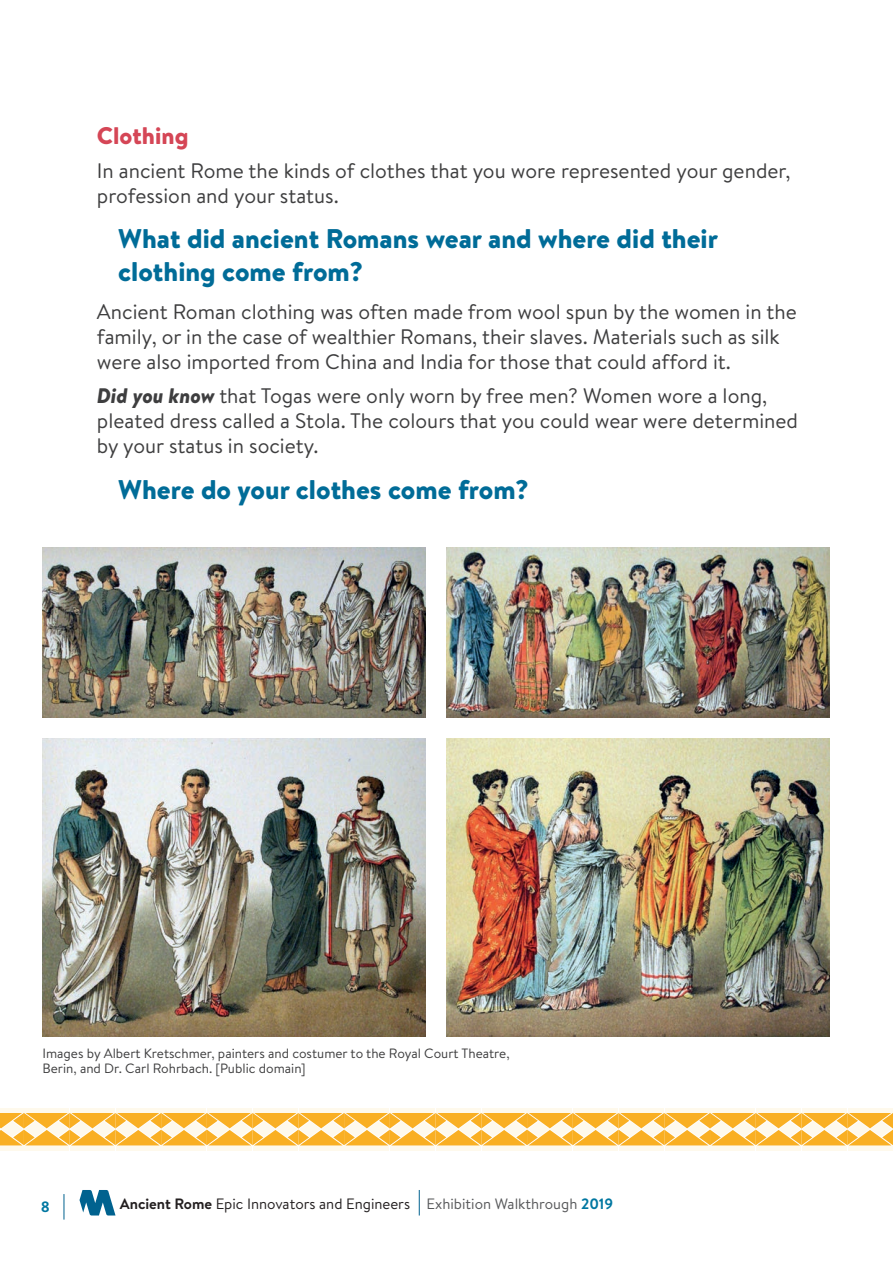
<style>
.page{position:relative;width:893px;height:1263px;background:#fff}
.page>*{position:absolute;margin:0;border:0;box-sizing:border-box;transform-origin:0 0}
.t1{font:900 27px/32.4px "Brandon Text";color:#006c98}
.t2{font:900 24px "Brandon Text";color:#d54656}
.t3{font:21px/25.2px "Brandon Text";color:#3e3e3f}
.t4{font:15px "Brandon Text";color:#231f20}
.t5{font:700 15px "Brandon Text";color:#0077a1}
.t6{font:13.5px/15px "Brandon Text";color:#3e3e3f}
.s1{font-weight:900;font-style:italic}
.s2{font-weight:700}
.s3{color:#57585a}
.s4{font-weight:700;color:#0077a1}
</style>
<div class="page">
<svg style="left:419px;top:1190px;width:1px;height:25px"></svg>
<svg style="left:80px;top:1190px;width:36px;height:25px"></svg>
<img style="left:43px;top:547px;width:382px;height:170px">
<img style="left:446px;top:547px;width:383px;height:170px">
<img style="left:43px;top:738px;width:382px;height:298px">
<img style="left:446px;top:738px;width:383px;height:298px">
<svg style="left:64px;top:1194px;width:1px;height:25px"></svg>
<hr style="left:0;top:1146px;width:23px;height:4px;background:#fef9ec">
<hr style="left:0;top:1108px;width:23px;height:4px;background:#fef9ec">
<hr style="left:25px;top:1146px;width:44px;height:4px;background:#fef9ec">
<hr style="left:25px;top:1108px;width:44px;height:4px;background:#fef9ec">
<hr style="left:70px;top:1146px;width:45px;height:4px;background:#fef9ec">
<hr style="left:70px;top:1108px;width:45px;height:4px;background:#fef9ec">
<hr style="left:116px;top:1146px;width:44px;height:4px;background:#fef9ec">
<hr style="left:116px;top:1108px;width:44px;height:4px;background:#fef9ec">
<hr style="left:162px;top:1146px;width:44px;height:4px;background:#fef9ec">
<hr style="left:162px;top:1108px;width:44px;height:4px;background:#fef9ec">
<hr style="left:207px;top:1146px;width:45px;height:4px;background:#fef9ec">
<hr style="left:207px;top:1108px;width:45px;height:4px;background:#fef9ec">
<hr style="left:253px;top:1146px;width:45px;height:4px;background:#fef9ec">
<hr style="left:253px;top:1108px;width:45px;height:4px;background:#fef9ec">
<hr style="left:299px;top:1146px;width:44px;height:4px;background:#fef9ec">
<hr style="left:299px;top:1108px;width:44px;height:4px;background:#fef9ec">
<hr style="left:345px;top:1146px;width:44px;height:4px;background:#fef9ec">
<hr style="left:345px;top:1108px;width:44px;height:4px;background:#fef9ec">
<hr style="left:390px;top:1146px;width:45px;height:4px;background:#fef9ec">
<hr style="left:390px;top:1108px;width:45px;height:4px;background:#fef9ec">
<hr style="left:436px;top:1146px;width:45px;height:4px;background:#fef9ec">
<hr style="left:436px;top:1108px;width:45px;height:4px;background:#fef9ec">
<hr style="left:482px;top:1146px;width:44px;height:4px;background:#fef9ec">
<hr style="left:482px;top:1108px;width:44px;height:4px;background:#fef9ec">
<hr style="left:528px;top:1146px;width:44px;height:4px;background:#fef9ec">
<hr style="left:528px;top:1108px;width:44px;height:4px;background:#fef9ec">
<hr style="left:573px;top:1146px;width:45px;height:4px;background:#fef9ec">
<hr style="left:573px;top:1108px;width:45px;height:4px;background:#fef9ec">
<hr style="left:619px;top:1146px;width:45px;height:4px;background:#fef9ec">
<hr style="left:619px;top:1108px;width:45px;height:4px;background:#fef9ec">
<hr style="left:665px;top:1146px;width:44px;height:4px;background:#fef9ec">
<hr style="left:665px;top:1108px;width:44px;height:4px;background:#fef9ec">
<hr style="left:711px;top:1146px;width:44px;height:4px;background:#fef9ec">
<hr style="left:711px;top:1108px;width:44px;height:4px;background:#fef9ec">
<hr style="left:756px;top:1146px;width:45px;height:4px;background:#fef9ec">
<hr style="left:756px;top:1108px;width:45px;height:4px;background:#fef9ec">
<hr style="left:802px;top:1146px;width:44px;height:4px;background:#fef9ec">
<hr style="left:802px;top:1108px;width:44px;height:4px;background:#fef9ec">
<svg style="left:0;top:1113px;width:893px;height:32px;background:#fac868"></svg>
<hr style="left:848px;top:1146px;width:44px;height:4px;background:#fef9ec">
<hr style="left:848px;top:1108px;width:44px;height:4px;background:#fef9ec">
<p class="t2" style="left:97px;top:119px;width:93px">Clothing</p>
<p class="t3" style="left:97px;top:157px;width:695px">In ancient Rome the kinds of clothes that you wore represented your gender, profession and your status.</p>
<p class="t1" style="left:118px;top:222px;width:601px">What did ancient Romans wear and where did their clothing come from?</p>
<p class="t3" style="left:97px;top:298px;width:701px">Ancient Roman clothing was often made from wool spun by the women in the family, or in the case of wealthier Romans, their slaves. Materials such as silk were also imported from China and India for those that could afford it.</p>
<p class="t3" style="left:97px;top:382px;width:703px"><span class="s1">Did you know</span> that Togas were only worn by free men? Women wore a long, pleated dress called a Stola. The colours that you could wear were determined by your status in society.</p>
<p class="t1" style="left:118px;top:472px;width:412px">Where do your clothes come from?</p>
<p class="t6" style="left:43px;top:1046px;width:469px">Images by Albert Kretschmer, painters and costumer to the Royal Court Theatre,<br>Berin, and Dr. Carl Rohrbach. [Public domain]</p>
<p class="t5" style="left:41px;top:1196px;width:11px">8</p>
<p class="t4" style="left:120px;top:1193px;width:495px"><span class="s2">Ancient Rome</span> Epic Innovators and Engineers <span class="s3">Exhibition Walkthrough</span> <span class="s4">2019</span></p>
</div>
